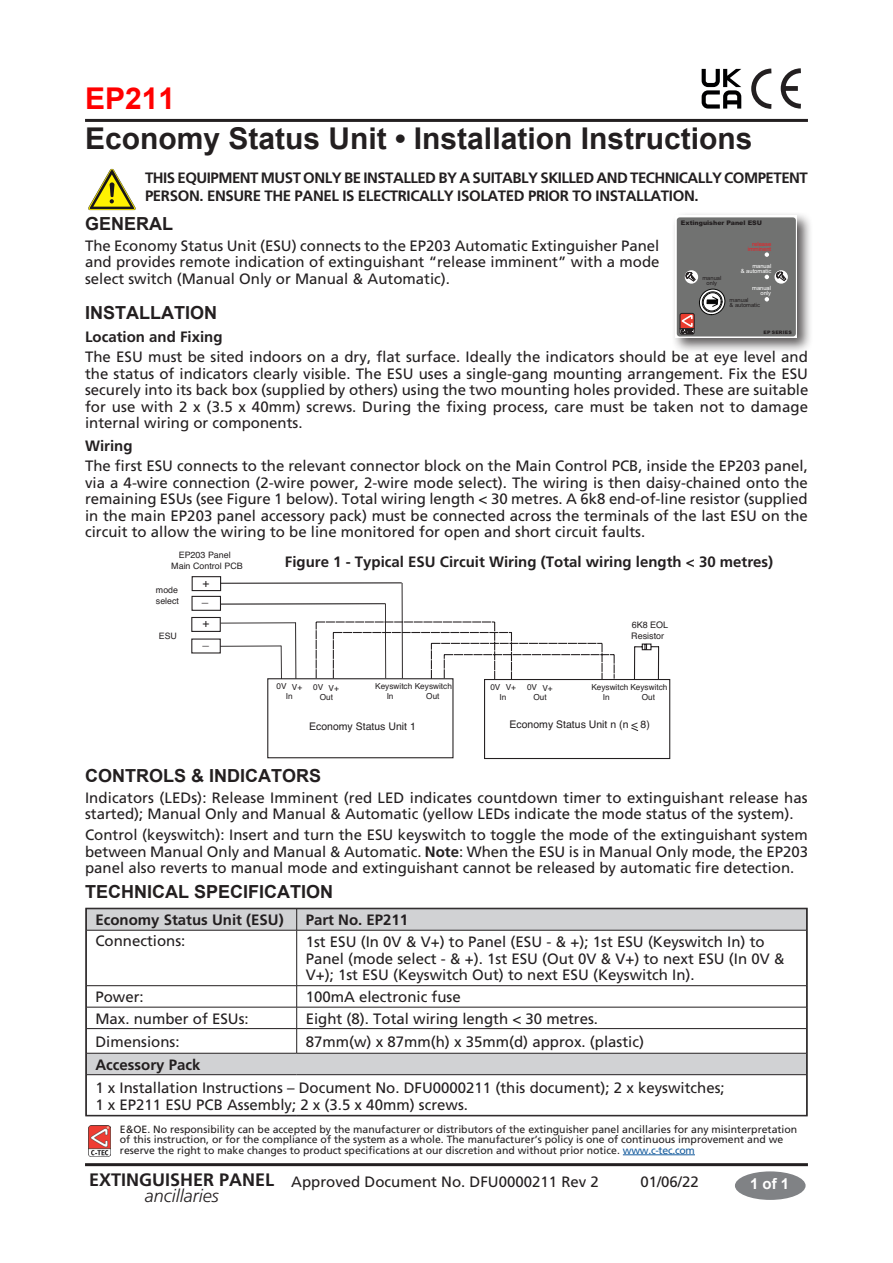
<style>
.page{position:relative;width:893px;height:1263px;background:#fff}
.page>*{position:absolute;margin:0;border:0;box-sizing:border-box;transform-origin:0 0}
.t1{font:700 30px "Arial";color:#231f20}
.t2{font:700 30px "Arial";color:#f00}
.t3{font:700 18px "Arial";color:#231f20}
.t4{font:700 18px "Frutiger";color:#231f20}
.t5{font:italic 300 18px "Frutiger";color:#231f20}
.t6{font:15px/16.5px "Frutiger";color:#231f20;text-align:justify}
.t7{font:700 15px/18px "Frutiger";letter-spacing:-.025em;color:#231f20}
.t8{font:700 15px "Frutiger";color:#231f20}
.t9{font:700 15px "Arial";color:#fff}
.t10{font:11.85px "Helvetica";color:#231f20}
.t11{font:10.5px/10.5px "Frutiger";color:#231f20}
.t12{font:10.5px "Helvetica";color:#231f20}
.t13{font:9px/11.6px "Helvetica";color:#231f20}
.t14{font:8.85px/10.6px "Helvetica";color:#231f20;text-align:center}
.t15{font:8.25px/10.1px "Helvetica";color:#231f20}
.t16{font:900 6.3px "Arial";color:#231f20}
.t17{font:5.85px/5.1px "Arial";color:#fff;text-align:right}
.t18{font:5.85px/5.1px "Arial";color:#231f20;text-align:center}
.t19{font:5.85px/5.1px "Arial";color:#ee1d23;text-align:right}
.t20{font:900 4.8px "Arial";letter-spacing:.035em;color:#231f20}
.s1{font-weight:700}
.s2{color:#175d9e}
</style>
<div class="page">
<hr style="left:85px;top:119px;width:723px;height:3px;background:#231f20">
<img style="left:88px;top:1125px;width:22px;height:31px">
<hr style="left:85px;top:1163px;width:723px;height:3px;background:#231f20">
<div style="left:735px;top:1171px;width:71px;height:29px;background:#808285;border-radius:50%"></div>
<hr style="left:90px;top:210px;width:44px;height:1px;background:#18151a">
<svg style="left:88px;top:169px;width:48px;height:41px"></svg>
<hr style="left:623px;top:1154px;width:72px;height:1px;background:#175d9e">
<div style="left:87px;top:910px;width:719px;height:20px;background:#d1d2d4"></div>
<svg style="left:87px;top:931px;width:719px;height:145px"></svg>
<svg style="left:296px;top:910px;width:1px;height:20px"></svg>
<hr style="left:86px;top:930px;width:211px;height:1px;background:#231f20">
<hr style="left:297px;top:930px;width:510px;height:1px;background:#231f20">
<hr style="left:296px;top:930px;width:1px;height:55px;background:#231f20">
<hr style="left:86px;top:985px;width:211px;height:1px;background:#231f20">
<hr style="left:297px;top:985px;width:510px;height:1px;background:#231f20">
<hr style="left:86px;top:1007px;width:211px;height:1px;background:#231f20">
<hr style="left:297px;top:1007px;width:510px;height:1px;background:#231f20">
<hr style="left:86px;top:1028px;width:211px;height:1px;background:#231f20">
<hr style="left:297px;top:1028px;width:510px;height:1px;background:#231f20">
<svg style="left:296px;top:986px;width:1px;height:67px"></svg>
<hr style="left:86px;top:1053px;width:211px;height:1px;background:#231f20">
<hr style="left:297px;top:1053px;width:510px;height:1px;background:#231f20">
<hr style="left:86px;top:1074px;width:211px;height:1px;background:#231f20">
<hr style="left:297px;top:1074px;width:510px;height:1px;background:#231f20">
<div style="left:85px;top:908px;width:723px;height:208px;border:1px solid #231f20"></div>
<div style="left:192px;top:576px;width:29px;height:15px;border:1px solid #231f20"></div>
<div style="left:191px;top:596px;width:30px;height:15px;border:1px solid #231f20"></div>
<div style="left:191px;top:617px;width:30px;height:15px;border:1px solid #231f20"></div>
<hr style="left:220px;top:582px;width:182px;height:2px;background:#231f20">
<svg style="left:220px;top:583px;width:450px;height:176px"></svg>
<div style="left:671px;top:211px;width:142px;height:143px;background:#231f20;opacity:.75"></div>
<svg style="left:675px;top:215px;width:122px;height:123px"></svg>
<svg style="left:677px;top:217px;width:119px;height:119px;background:#757473"></svg>
<svg style="left:751px;top:68px;width:50px;height:41px"></svg>
<svg style="left:702px;top:69px;width:39px;height:40px"></svg>
<p class="t2" style="left:85px;top:78px;width:92px">EP211</p>
<p class="t1" style="left:85px;top:119px;width:669px">Economy Status Unit • Installation Instructions</p>
<p class="t7" style="left:145px;top:168px;width:664px">THIS EQUIPMENT MUST ONLY BE INSTALLED BY A SUITABLY SKILLED AND TECHNICALLY COMPETENT<br>PERSON. ENSURE THE PANEL IS ELECTRICALLY ISOLATED PRIOR TO INSTALLATION.</p>
<p class="t3" style="left:85px;top:212px;width:90px">GENERAL</p>
<p class="t6" style="left:85px;top:237px;width:576px">The Economy Status Unit (ESU) connects to the EP203 Automatic Extinguisher Panel and provides remote indication of extinguishant “release imminent” with a mode select switch (Manual Only or Manual &amp; Automatic).</p>
<p class="t3" style="left:85px;top:301px;width:133px">INSTALLATION</p>
<p class="t8" style="left:85px;top:327px;width:139px">Location and Fixing</p>
<p class="t6" style="left:85px;top:349px;width:725px">The ESU must be sited indoors on a dry, flat surface. Ideally the indicators should be at eye level and the status of indicators clearly visible. The ESU uses a single-gang mounting arrangement. Fix the ESU securely into its back box (supplied by others) using the two mounting holes provided. These are suitable for use with 2 x (3.5 x 40mm) screws. During the fixing process, care must be taken not to damage internal wiring or components.</p>
<p class="t7" style="left:85px;top:436px;width:49px">Wiring</p>
<p class="t6" style="left:85px;top:458px;width:724px">The first ESU connects to the relevant connector block on the Main Control PCB, inside the EP203 panel, via a 4-wire connection (2-wire power, 2-wire mode select). The wiring is then daisy-chained onto the remaining ESUs (see Figure 1 below). Total wiring length &lt; 30 metres. A 6k8 end-of-line resistor (supplied in the main EP203 panel accessory pack) must be connected across the terminals of the last ESU on the circuit to allow the wiring to be line monitored for open and short circuit faults.</p>
<p class="t16" style="left:681px;top:219px;width:83px">Extinguisher Panel ESU</p>
<p class="t19" style="left:748px;top:242px;width:25px">release imminent</p>
<p class="t17" style="left:741px;top:264px;width:32px">manual<br>&amp; automatic</p>
<p class="t18" style="left:702px;top:276px;width:20px">manual only</p>
<p class="t17" style="left:752px;top:286px;width:20px">manual only</p>
<p class="t18" style="left:730px;top:297px;width:32px;line-height:5.8px;text-align:left">manual<br>&amp; automatic</p>
<p class="t20" style="left:763px;top:329px;width:30px">EP SERIES</p>
<p class="t14" style="left:171px;top:550px;width:73px">EP203 Panel<br>Main Control PCB</p>
<p class="t14" style="left:156px;top:585px;width:25px;text-align:left">mode select</p>
<p class="t10" style="left:203px;top:574px;width:8px">+</p>
<p class="t10" style="left:202px;top:589px;width:8px">_</p>
<p class="t8" style="left:285px;top:553px;width:490px">Figure 1 - Typical ESU Circuit Wiring (Total wiring length &lt; 30 metres)</p>
<p class="t14" style="left:159px;top:631px;width:20px">ESU</p>
<p class="t10" style="left:203px;top:614px;width:8px">+</p>
<p class="t13" style="left:631px;top:619px;width:39px">6K8 EOL<br>Resistor</p>
<p class="t10" style="left:202px;top:632px;width:8px">_</p>
<p class="t15" style="left:286px;top:682px;width:8px;text-indent:-9px">0V<br>In</p>
<p class="t15" style="left:292px;top:682px;width:12px">V+</p>
<p class="t15" style="left:387px;top:681px;width:67px;text-indent:-11px">Keyswitch Keyswitch<br>In</p>
<p class="t15" style="left:499px;top:682px;width:8px;text-indent:-9px">0V<br>In</p>
<p class="t15" style="left:506px;top:682px;width:12px">V+</p>
<p class="t15" style="left:320px;top:682px;width:15px;text-indent:-7px">0V<br>Out</p>
<p class="t15" style="left:329px;top:683px;width:12px">V+</p>
<p class="t15" style="left:603px;top:683px;width:66px;text-indent:-11px">Keyswitch Keyswitch<br>In</p>
<p class="t15" style="left:533px;top:683px;width:15px;text-indent:-7px">0V<br>Out</p>
<p class="t15" style="left:542px;top:683px;width:12px">V+</p>
<p class="t15" style="left:426px;top:691px;width:15px">Out</p>
<p class="t15" style="left:642px;top:692px;width:15px">Out</p>
<p class="t12" style="left:309px;top:718px;width:108px">Economy Status Unit 1</p>
<p class="t12" style="left:509px;top:716px;width:142px">Economy Status Unit n (n &lt; 8)</p>
<p class="t3" style="left:85px;top:764px;width:237px">CONTROLS &amp; INDICATORS</p>
<p class="t6" style="left:85px;top:789px;width:724px">Indicators (LEDs): Release Imminent (red LED indicates countdown timer to extinguishant release has started); Manual Only and Manual &amp; Automatic (yellow LEDs indicate the mode status of the system).</p>
<p class="t6" style="left:85px;top:826px;width:724px">Control (keyswitch): Insert and turn the ESU keyswitch to toggle the mode of the extinguishant system between Manual Only and Manual &amp; Automatic. <span class="s1">Note</span>: When the ESU is in Manual Only mode, the EP203 panel also reverts to manual mode and extinguishant cannot be released by automatic fire detection.</p>
<p class="t3" style="left:85px;top:879px;width:250px">TECHNICAL SPECIFICATION</p>
<p class="t8" style="left:95px;top:911px;width:190px">Economy Status Unit (ESU)</p>
<p class="t8" style="left:306px;top:911px;width:104px">Part No. EP211</p>
<p class="t6" style="left:95px;top:933px;width:91px">Connections:</p>
<p class="t6" style="left:306px;top:934px;width:480px;text-align:left">1st ESU (In 0V &amp; V+) to Panel (ESU - &amp; +); 1st ESU (Keyswitch In) to<br>Panel (mode select - &amp; +). 1st ESU (Out 0V &amp; V+) to next ESU (In 0V &amp;<br>V+); 1st ESU (Keyswitch Out) to next ESU (Keyswitch In).</p>
<p class="t6" style="left:95px;top:989px;width:50px">Power:</p>
<p class="t6" style="left:306px;top:989px;width:157px">100mA electronic fuse</p>
<p class="t6" style="left:95px;top:1010px;width:155px">Max. number of ESUs:</p>
<p class="t6" style="left:306px;top:1010px;width:294px">Eight (8). Total wiring length &lt; 30 metres.</p>
<p class="t6" style="left:95px;top:1033px;width:86px">Dimensions:</p>
<p class="t6" style="left:306px;top:1033px;width:340px">87mm(w) x 87mm(h) x 35mm(d) approx. (plastic)</p>
<p class="t8" style="left:95px;top:1056px;width:106px">Accessory Pack</p>
<p class="t6" style="left:95px;top:1080px;width:631px">1 x Installation Instructions – Document No. DFU0000211 (this document); 2 x keyswitches;<br>1 x EP211 ESU PCB Assembly; 2 x (3.5 x 40mm) screws.</p>
<p class="t11" style="left:120px;top:1124px;width:679px">E&amp;OE. No responsibility can be accepted by the manufacturer or distributors of the extinguisher panel ancillaries for any misinterpretation of this instruction, or for the compliance of the system as a whole. The manufacturer’s policy is one of continuous improvement and we reserve the right to make changes to product specifications at our discretion and without prior notice. <span class="s2">www.c-tec.com</span></p>
<p class="t4" style="left:89px;top:1169px;width:187px">EXTINGUISHER PANEL</p>
<p class="t5" style="left:145px;top:1186px;width:75px">ancillaries</p>
<p class="t6" style="left:291px;top:1173px;width:309px">Approved Document No. DFU0000211 Rev 2</p>
<p class="t6" style="left:640px;top:1173px;width:60px">01/06/22</p>
<p class="t9" style="left:750px;top:1173px;width:41px">1 of 1</p>
</div>
